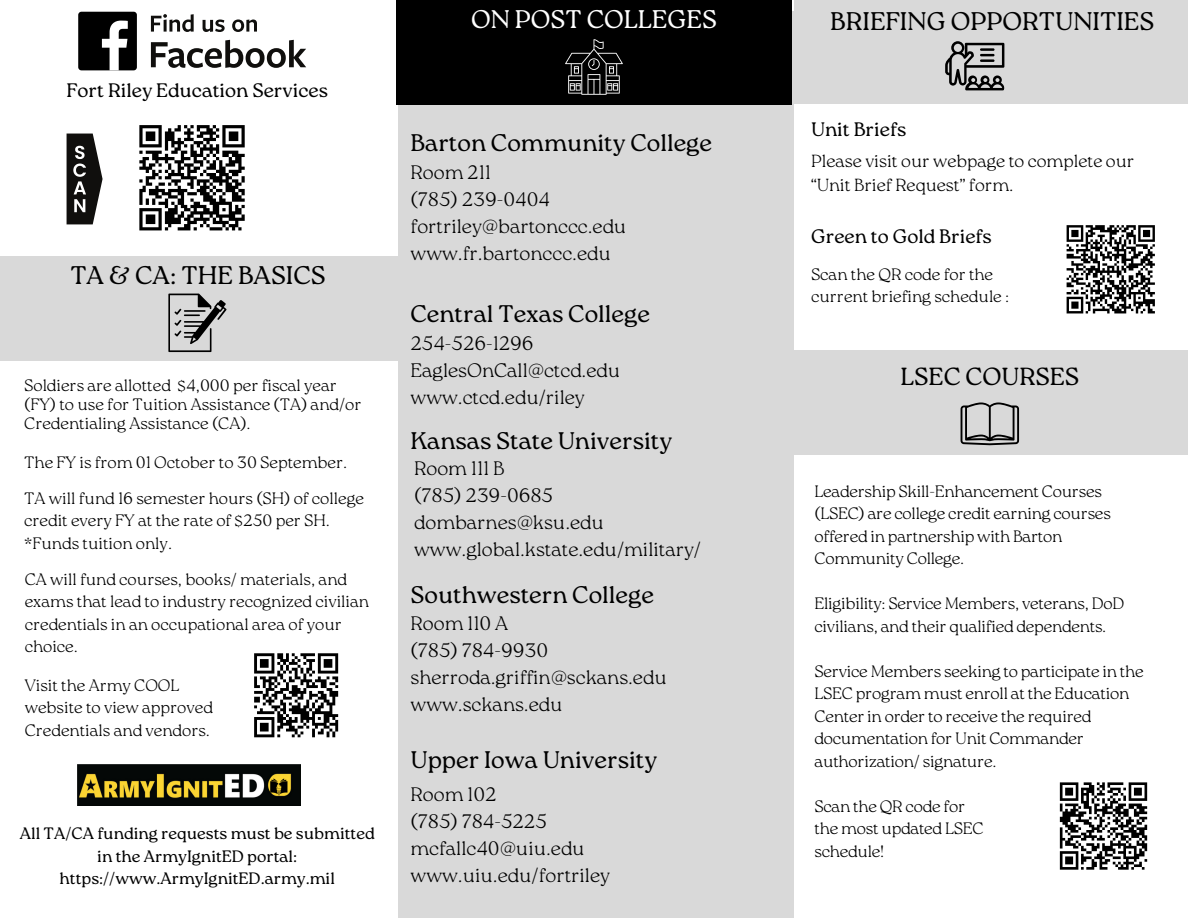
<style>
.page{position:relative;width:1188px;height:918px;background:#fff}
.page>*{position:absolute;margin:0;border:0;box-sizing:border-box;transform-origin:0 0}
.t1{font:300 25.5px "Roca One";color:#000}
.t2{font:300 25.5px "Roca One";color:#fff}
.t3{font:300 24.75px "Roca One";color:#000}
.t4{font:300 24px "Roca One";color:#000}
.t5{font:100 19.5px "Roca One";color:#000}
.t6{font:300 19.5px "Roca One";color:#000}
.t7{font:100 17.55px/24px "Roca One";color:#000}
.t8{font:100 16.5px/22.5px "Roca One";color:#000}
.t9{font:300 16.5px/22.5px "Roca One";color:#000;text-align:center}
</style>
<div class="page">
<div style="left:398px;top:11px;width:396px;height:907px;background:#d9d9d9"></div>
<div style="left:396px;top:0;width:396px;height:104px;background:#000"></div>
<svg style="left:565px;top:39px;width:57px;height:55px"></svg>
<div style="left:794px;top:0;width:394px;height:103px;background:#d9d9d9"></div>
<svg style="left:945px;top:41px;width:60px;height:49px"></svg>
<hr style="left:980px;top:59px;width:15px;height:3px;background:#000">
<svg style="left:1066px;top:225px;width:89px;height:89px"></svg>
<div style="left:0;top:256px;width:403px;height:105px;background:#d9d9d9"></div>
<svg style="left:168px;top:294px;width:59px;height:58px"></svg>
<svg style="left:139px;top:125px;width:106px;height:106px"></svg>
<svg style="left:67px;top:134px;width:36px;height:90px"></svg>
<svg style="left:151px;top:14px;width:43px;height:18px"></svg>
<svg style="left:203px;top:20px;width:22px;height:12px"></svg>
<svg style="left:232px;top:19px;width:25px;height:13px"></svg>
<svg style="left:151px;top:40px;width:155px;height:28px"></svg>
<div style="left:78px;top:12px;width:59px;height:58px;background:#000;border-radius:3px"></div>
<svg style="left:102px;top:21px;width:26px;height:49px"></svg>
<div style="left:794px;top:350px;width:394px;height:105px;background:#d9d9d9"></div>
<svg style="left:961px;top:402px;width:58px;height:43px"></svg>
<svg style="left:1059px;top:782px;width:89px;height:88px"></svg>
<img style="left:78px;top:765px;width:222px;height:40px">
<img style="left:267px;top:777px;width:23px;height:18px">
<svg style="left:254px;top:653px;width:85px;height:85px"></svg>
<p class="t6" style="left:67px;top:79px;width:263px">Fort Riley Education Services</p>
<p class="t1" style="left:70px;top:261px;width:257px">TA &amp; CA: THE BASICS</p>
<p class="t8" style="left:24px;top:376px;width:339px;line-height:19.2px">Soldiers are allotted $4,000 per fiscal year (FY) to use for Tuition Assistance (TA) and/or<br>Credentialing Assistance (CA).</p>
<p class="t8" style="left:24px;top:451px;width:325px">The FY is from 01 October to 30 September.</p>
<p class="t8" style="left:24px;top:487px;width:341px">TA will fund 16 semester hours (SH) of college credit every FY at the rate of $250 per SH. *Funds tuition only.</p>
<p class="t8" style="left:25px;top:568px;width:346px">CA will fund courses, books/ materials, and exams that lead to industry recognized civilian credentials in an occupational area of your choice.</p>
<p class="t8" style="left:25px;top:674px;width:190px">Visit the Army COOL website to view approved<br>Credentials and vendors.</p>
<p class="t9" style="left:20px;top:822px;width:356px">All TA/CA funding requests must be submitted in the ArmyIgnitED portal: https://www.ArmyIgnitED.army.mil</p>
<p class="t2" style="left:471px;top:5px;width:247px">ON POST COLLEGES</p>
<p class="t4" style="left:411px;top:129px;width:303px">Barton Community College</p>
<p class="t5" style="left:411px;top:161px;width:82px">Room 211</p>
<p class="t5" style="left:411px;top:188px;width:141px">(785) 239-0404</p>
<p class="t5" style="left:411px;top:215px;width:217px">fortriley@bartonccc.edu</p>
<p class="t5" style="left:411px;top:242px;width:202px">www.fr.bartonccc.edu</p>
<p class="t4" style="left:411px;top:299px;width:241px">Central Texas College</p>
<p class="t5" style="left:411px;top:331px;width:125px">254-526-1296</p>
<p class="t5" style="left:411px;top:358px;width:211px">EaglesOnCall@ctcd.edu</p>
<p class="t5" style="left:411px;top:385px;width:176px">www.ctcd.edu/riley</p>
<p class="t4" style="left:411px;top:427px;width:263px">Kansas State University</p>
<p class="t5" style="left:414px;top:456px;width:92px">Room 111 B</p>
<p class="t5" style="left:414px;top:483px;width:140px">(785) 239-0685</p>
<p class="t5" style="left:414px;top:510px;width:191px">dombarnes@ksu.edu</p>
<p class="t5" style="left:414px;top:537px;width:288px">www.global.kstate.edu/military/</p>
<p class="t4" style="left:411px;top:581px;width:245px">Southwestern College</p>
<p class="t5" style="left:411px;top:612px;width:99px">Room 110 A</p>
<p class="t5" style="left:411px;top:639px;width:139px">(785) 784-9930</p>
<p class="t5" style="left:411px;top:666px;width:258px">sherroda.griffin@sckans.edu</p>
<p class="t5" style="left:411px;top:693px;width:153px">www.sckans.edu</p>
<p class="t4" style="left:411px;top:745px;width:248px">Upper Iowa University</p>
<p class="t5" style="left:411px;top:783px;width:87px">Room 102</p>
<p class="t5" style="left:411px;top:810px;width:138px">(785) 784-5225</p>
<p class="t5" style="left:411px;top:837px;width:176px">mcfallc40@uiu.edu</p>
<p class="t5" style="left:411px;top:864px;width:201px">www.uiu.edu/fortriley</p>
<p class="t1" style="left:830px;top:6px;width:325px">BRIEFING OPPORTUNITIES</p>
<p class="t6" style="left:811px;top:118px;width:97px">Unit Briefs</p>
<p class="t7" style="left:811px;top:149px;width:325px">Please visit our webpage to complete our “Unit Brief Request” form.</p>
<p class="t6" style="left:811px;top:224px;width:182px">Green to Gold Briefs</p>
<p class="t8" style="left:811px;top:263px;width:200px">Scan the QR code for the current briefing schedule :</p>
<p class="t3" style="left:901px;top:362px;width:180px">LSEC COURSES</p>
<p class="t8" style="left:814px;top:480px;width:298px">Leadership Skill-Enhancement Courses (LSEC) are college credit earning courses offered in partnership with Barton Community College.</p>
<p class="t8" style="left:814px;top:592px;width:311px">Eligibility: Service Members, veterans, DoD civilians, and their qualified dependents.</p>
<p class="t8" style="left:814px;top:660px;width:331px">Service Members seeking to participate in the LSEC program must enroll at the Education Center in order to receive the required documentation for Unit Commander authorization/ signature.</p>
<p class="t8" style="left:814px;top:795px;width:152px">Scan the QR code for</p>
<p class="t8" style="left:814px;top:817px;width:170px">the most updated LSEC</p>
<p class="t8" style="left:814px;top:840px;width:71px">schedule!</p>
</div>
